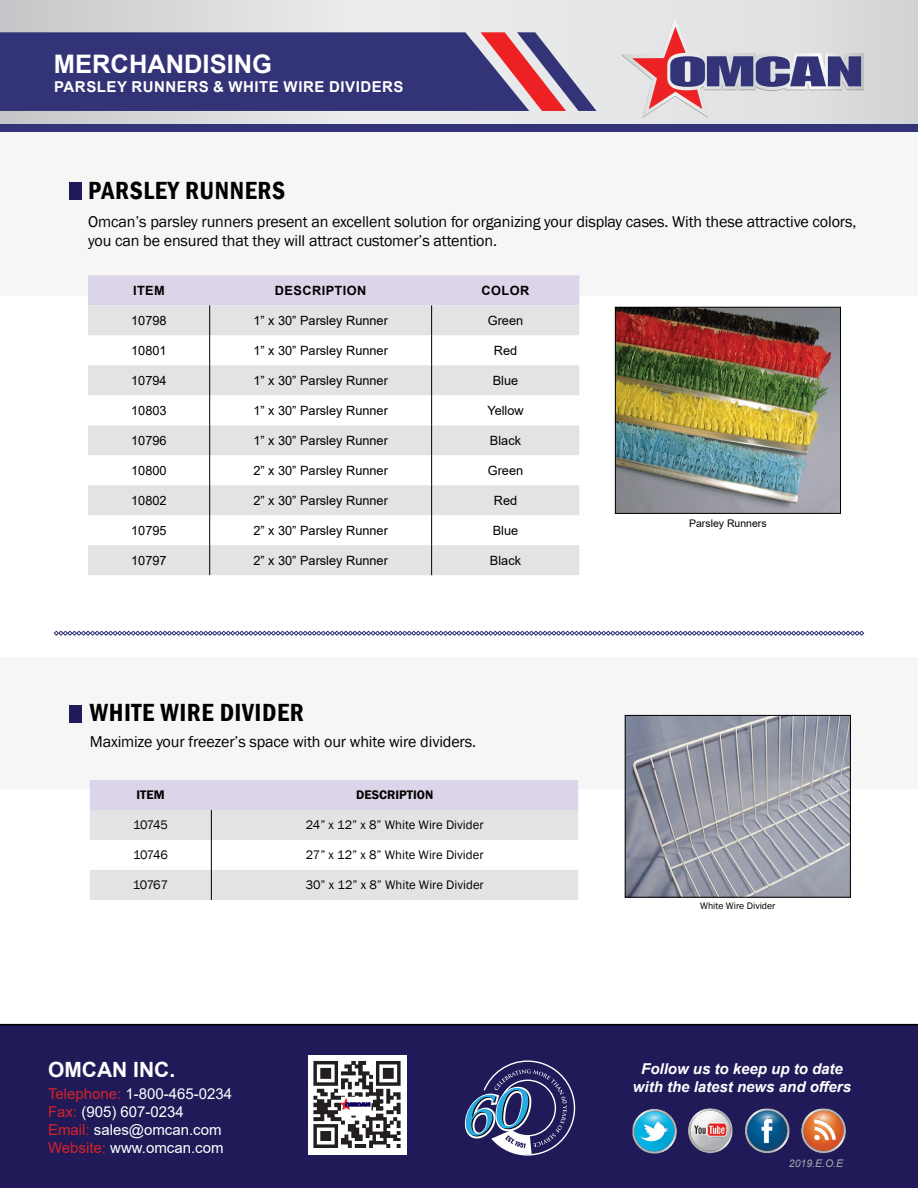
<style>
.page{position:relative;width:918px;height:1188px;background:#fff}
.page>*{position:absolute;margin:0;border:0;box-sizing:border-box;transform-origin:0 0}
.t1{font:600 condensed 25.5px "Franklin Gothic";letter-spacing:.025em;color:#000}
.t2{font:700 25.5px "Arial";color:#fff}
.t3{font:700 21px "Arial";color:#fff}
.t4{font:16.05px/19.4px "Franklin Gothic";letter-spacing:-.01em;color:#000}
.t5{font:15px/18px "Arial";color:#fff}
.t6{font:italic 700 15px/18px "Arial";color:#fff;text-align:center}
.t7{font:700 15px "Arial";letter-spacing:.035em;color:#fff}
.t8{font:12.75px "Arial";color:#000}
.t9{font:12.75px "Franklin Gothic";color:#000}
.t10{font:700 12.75px "Arial";letter-spacing:.035em;color:#000}
.t11{font:600 12.75px "Franklin Gothic";color:#000}
.t12{font:10.5px "Arial";color:#000}
.t13{font:italic 10.5px "Arial";color:#a7a9ac}
.t14{font:9.75px "Franklin Gothic";color:#000}
.s1{color:#d2232a}
</style>
<div class="page">
<div style="left:0;top:657px;width:918px;height:132px;background:#f4f4f4"></div>
<div style="left:0;top:118px;width:918px;height:178px;background:#f4f4f4"></div>
<img style="left:617px;top:309px;width:222px;height:202px">
<div style="left:615px;top:307px;width:226px;height:206px;border:1px solid #000"></div>
<img style="left:627px;top:717px;width:221px;height:178px">
<div style="left:625px;top:715px;width:225px;height:182px;border:1px solid #000"></div>
<div style="left:88px;top:275px;width:491px;height:30px;background:#dcd4e9"></div>
<svg style="left:88px;top:305px;width:491px;height:270px;fill:#e2e3e4"></svg>
<hr style="left:209px;top:305px;width:1px;height:30px;background:#000">
<hr style="left:431px;top:305px;width:1px;height:30px;background:#000">
<hr style="left:209px;top:335px;width:1px;height:30px;background:#000">
<hr style="left:431px;top:335px;width:1px;height:30px;background:#000">
<hr style="left:209px;top:365px;width:1px;height:30px;background:#000">
<hr style="left:431px;top:365px;width:1px;height:30px;background:#000">
<hr style="left:209px;top:395px;width:1px;height:30px;background:#000">
<hr style="left:431px;top:395px;width:1px;height:30px;background:#000">
<hr style="left:209px;top:425px;width:1px;height:30px;background:#000">
<hr style="left:431px;top:425px;width:1px;height:30px;background:#000">
<hr style="left:209px;top:455px;width:1px;height:30px;background:#000">
<hr style="left:431px;top:455px;width:1px;height:30px;background:#000">
<hr style="left:209px;top:485px;width:1px;height:30px;background:#000">
<hr style="left:431px;top:485px;width:1px;height:30px;background:#000">
<hr style="left:209px;top:515px;width:1px;height:30px;background:#000">
<hr style="left:431px;top:515px;width:1px;height:30px;background:#000">
<hr style="left:209px;top:545px;width:1px;height:30px;background:#000">
<hr style="left:431px;top:545px;width:1px;height:30px;background:#000">
<div style="left:90px;top:780px;width:488px;height:30px;background:#dcd4e9"></div>
<svg style="left:90px;top:810px;width:488px;height:90px;fill:#e2e3e4"></svg>
<hr style="left:211px;top:810px;width:1px;height:30px;background:#000">
<hr style="left:211px;top:840px;width:1px;height:30px;background:#000">
<hr style="left:211px;top:870px;width:1px;height:30px;background:#000">
<div style="left:69px;top:183px;width:12px;height:17px;background:#201a58"></div>
<div style="left:69px;top:705px;width:12px;height:17px;background:#201a58"></div>
<svg style="left:54px;top:631px;width:810px;height:5px"></svg>
<svg style="left:0;top:0;width:918px;height:124px;background:#dddee0"></svg>
<svg style="left:0;top:32px;width:597px;height:79px;background:#4c447f"></svg>
<div style="left:0;top:124px;width:918px;height:7px;background:#337"></div>
<svg style="left:621px;top:16px;width:243px;height:102px;background:#c1b6c4"></svg>
<div style="left:0;top:1024px;width:918px;height:164px;background:#201a58"></div>
<img style="left:630px;top:1097px;width:238px;height:66px">
<img style="left:308px;top:1055px;width:98px;height:100px">
<svg style="left:465px;top:1060px;width:110px;height:96px;background:#464c7d"></svg>
<h1 class="t2" style="left:54px;top:46px;width:220px">MERCHANDISING</h1>
<p class="t7" style="left:54px;top:76px;width:32px">PARSLEY</p>
<p class="t7" style="left:132px;top:76px;width:57px">RUNNERS</p>
<p class="t7" style="left:213px;top:76px;width:170px">&amp; WHITE WIRE DIVIDERS</p>
<h1 class="t1" style="left:88px;top:173px;width:198px">PARSLEY RUNNERS</h1>
<p class="t4" style="left:88px;top:212px;width:770px">Omcan’s parsley runners present an excellent solution for organizing your display cases. With these attractive colors, you can be ensured that they will attract customer’s attention.</p>
<p class="t10" style="left:133px;top:282px;width:31px">ITEM</p>
<p class="t10" style="left:275px;top:282px;width:77px">DESCRIPTION</p>
<p class="t10" style="left:482px;top:282px;width:49px">COLOR</p>
<p class="t8" style="left:131px;top:312px;width:37px">10798</p>
<p class="t8" style="left:253px;top:312px;width:136px">1” x 30” Parsley Runner</p>
<p class="t8" style="left:488px;top:312px;width:37px">Green</p>
<p class="t8" style="left:131px;top:342px;width:37px">10801</p>
<p class="t8" style="left:253px;top:342px;width:136px">1” x 30” Parsley Runner</p>
<p class="t8" style="left:494px;top:342px;width:25px">Red</p>
<p class="t8" style="left:131px;top:372px;width:37px">10794</p>
<p class="t8" style="left:253px;top:372px;width:136px">1” x 30” Parsley Runner</p>
<p class="t8" style="left:493px;top:372px;width:27px">Blue</p>
<p class="t8" style="left:131px;top:402px;width:37px">10803</p>
<p class="t8" style="left:253px;top:402px;width:136px">1” x 30” Parsley Runner</p>
<p class="t8" style="left:487px;top:402px;width:38px">Yellow</p>
<p class="t8" style="left:131px;top:432px;width:37px">10796</p>
<p class="t8" style="left:253px;top:432px;width:136px">1” x 30” Parsley Runner</p>
<p class="t8" style="left:490px;top:432px;width:33px">Black</p>
<p class="t8" style="left:131px;top:462px;width:37px">10800</p>
<p class="t8" style="left:253px;top:462px;width:136px">2” x 30” Parsley Runner</p>
<p class="t8" style="left:488px;top:462px;width:37px">Green</p>
<p class="t8" style="left:131px;top:492px;width:37px">10802</p>
<p class="t8" style="left:253px;top:492px;width:136px">2” x 30” Parsley Runner</p>
<p class="t8" style="left:494px;top:492px;width:25px">Red</p>
<p class="t8" style="left:131px;top:522px;width:37px">10795</p>
<p class="t8" style="left:253px;top:522px;width:136px">2” x 30” Parsley Runner</p>
<p class="t8" style="left:493px;top:522px;width:27px">Blue</p>
<p class="t8" style="left:131px;top:552px;width:37px">10797</p>
<p class="t8" style="left:253px;top:552px;width:136px">2” x 30” Parsley Runner</p>
<p class="t8" style="left:490px;top:552px;width:33px">Black</p>
<h1 class="t1" style="left:90px;top:696px;width:216px">WHITE WIRE DIVIDER</h1>
<p class="t4" style="left:90px;top:732px;width:388px">Maximize your freezer’s space with our white wire dividers.</p>
<p class="t11" style="left:137px;top:787px;width:30px">ITEM</p>
<p class="t11" style="left:356px;top:787px;width:79px">DESCRIPTION</p>
<p class="t9" style="left:133px;top:817px;width:36px">10745</p>
<p class="t9" style="left:306px;top:817px;width:179px">24” x 12” x 8” White Wire Divider</p>
<p class="t9" style="left:133px;top:847px;width:36px">10746</p>
<p class="t9" style="left:306px;top:847px;width:179px">27” x 12” x 8” White Wire Divider</p>
<p class="t9" style="left:133px;top:877px;width:37px">10767</p>
<p class="t9" style="left:306px;top:877px;width:180px">30” x 12” x 8” White Wire Divider</p>
<p class="t12" style="left:689px;top:516px;width:79px">Parsley Runners</p>
<p class="t14" style="left:700px;top:899px;width:77px">White Wire Divider</p>
<h2 class="t3" style="left:48px;top:1042px;width:129px">OMCAN INC.</h2>
<p class="t5" style="left:48px;top:1085px;width:186px"><span class="s1">Telephone:</span> 1-800-465-0234<br><span class="s1">Fax:</span> (905) 607-0234<br><span class="s1">Email:</span> sales@omcan.com<br><span class="s1">Website:</span> www.omcan.com</p>
<h2 class="t3" style="left:48px;top:1055px;width:129px">OMCAN INC.</h2>
<p class="t6" style="left:633px;top:1061px;width:220px">Follow us to keep up to date with the latest news and offers</p>
<p class="t13" style="left:789px;top:1157px;width:56px">2019.E.O.E</p>
</div>
